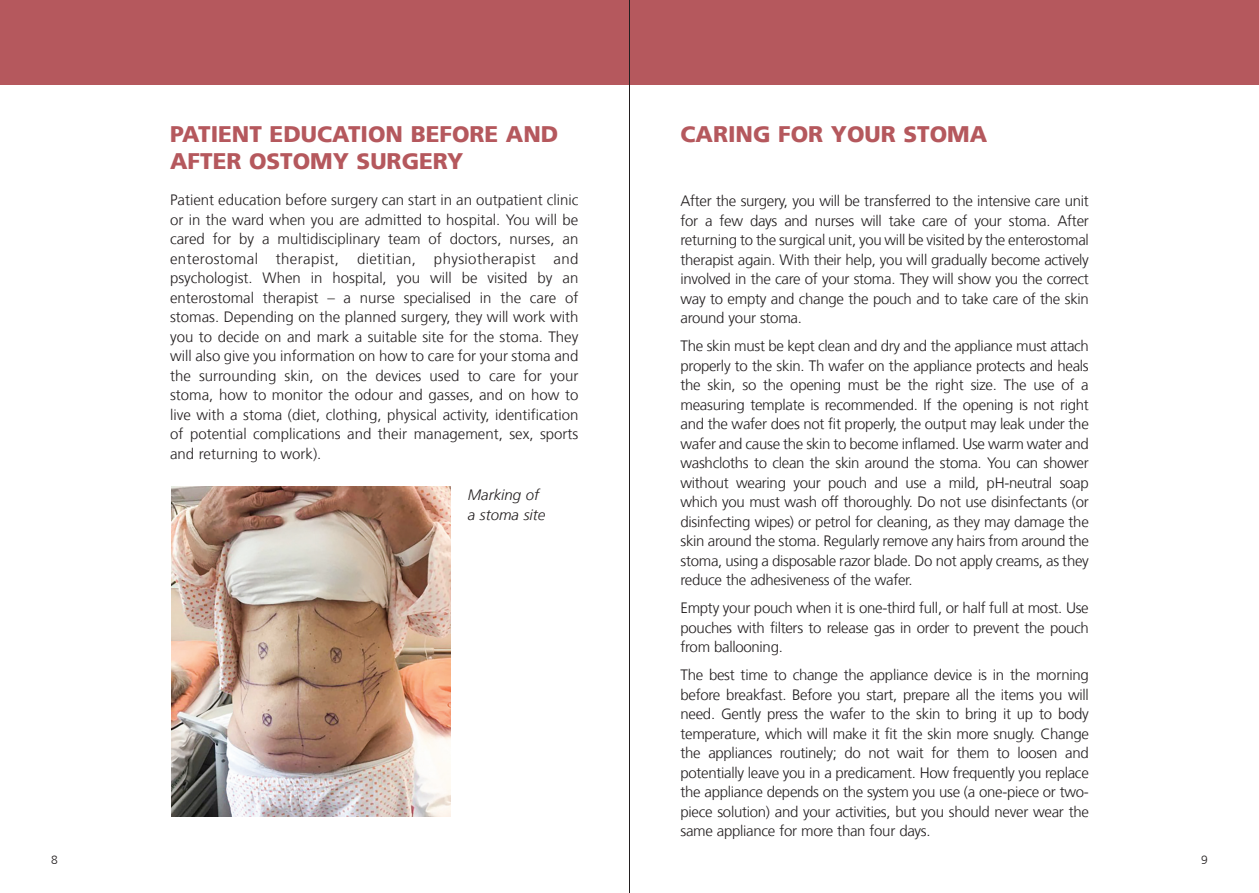
<style>
.page{position:relative;width:1259px;height:893px;background:#fff}
.page>*{position:absolute;margin:0;border:0;box-sizing:border-box;transform-origin:0 0}
.t1{font:900 22.5px/27px "Frutiger";color:#b5585d}
.t2{font:300 15px/19.5px "Frutiger";letter-spacing:-.02em;color:#231f20;text-align:justify}
.t3{font:italic 300 15px/19.5px "Frutiger";color:#231f20}
.t4{font:300 12px "Frutiger";color:#231f20}
</style>
<div class="page">
<div style="left:0;top:0;width:1259px;height:85px;background:#b5585d"></div>
<img style="left:172px;top:486px;width:279px;height:331px">
<hr style="left:629px;top:0;width:1px;height:893px;background:#231f20">
<h1 class="t1" style="left:170px;top:120px;width:390px">PATIENT EDUCATION BEFORE AND<br>AFTER OSTOMY SURGERY</h1>
<p class="t2" style="left:170px;top:190px;width:410px">Patient education before surgery can start in an outpatient clinic or in the ward when you are admitted to hospital. You will be cared for by a multidisciplinary team of doctors, nurses, an enterostomal therapist, dietitian, physiotherapist and psychologist. When in hospital, you will be visited by an enterostomal therapist – a nurse specialised in the care of stomas. Depending on the planned surgery, they will work with you to decide on and mark a suitable site for the stoma. They will also give you information on how to care for your stoma and the surrounding skin, on the devices used to care for your stoma, how to monitor the odour and gasses, and on how to live with a stoma (diet, clothing, physical activity, identification of potential complications and their management, sex, sports and returning to work).</p>
<p class="t3" style="left:468px;top:485px;width:79px">Marking of a stoma site</p>
<h1 class="t1" style="left:680px;top:120px;width:308px">CARING FOR YOUR STOMA</h1>
<p class="t2" style="left:680px;top:191px;width:410px">After the surgery, you will be transferred to the intensive care unit for a few days and nurses will take care of your stoma. After returning to the surgical unit, you will be visited by the enterostomal therapist again. With their help, you will gradually become actively involved in the care of your stoma. They will show you the correct way to empty and change the pouch and to take care of the skin around your stoma.</p>
<p class="t2" style="left:680px;top:336px;width:410px">The skin must be kept clean and dry and the appliance must attach properly to the skin. Th wafer on the appliance protects and heals the skin, so the opening must be the right size. The use of a measuring template is recommended. If the opening is not right and the wafer does not fit properly, the output may leak under the wafer and cause the skin to become inflamed. Use warm water and washcloths to clean the skin around the stoma. You can shower without wearing your pouch and use a mild, pH-neutral soap which you must wash off thoroughly. Do not use disinfectants (or disinfecting wipes) or petrol for cleaning, as they may damage the skin around the stoma. Regularly remove any hairs from around the stoma, using a disposable razor blade. Do not apply creams, as they reduce the adhesiveness of the wafer.</p>
<p class="t2" style="left:680px;top:598px;width:410px">Empty your pouch when it is one-third full, or half full at most. Use pouches with filters to release gas in order to prevent the pouch from ballooning.</p>
<p class="t2" style="left:680px;top:665px;width:410px">The best time to change the appliance device is in the morning before breakfast. Before you start, prepare all the items you will need. Gently press the wafer to the skin to bring it up to body temperature, which will make it fit the skin more snugly. Change the appliances routinely; do not wait for them to loosen and potentially leave you in a predicament. How frequently you replace the appliance depends on the system you use (a one-piece or two&shy;piece solution) and your activities, but you should never wear the same appliance for more than four days.</p>
<p class="t4" style="left:51px;top:853px;width:8px">8</p>
<p class="t4" style="left:1201px;top:853px;width:8px">9</p>
</div>
